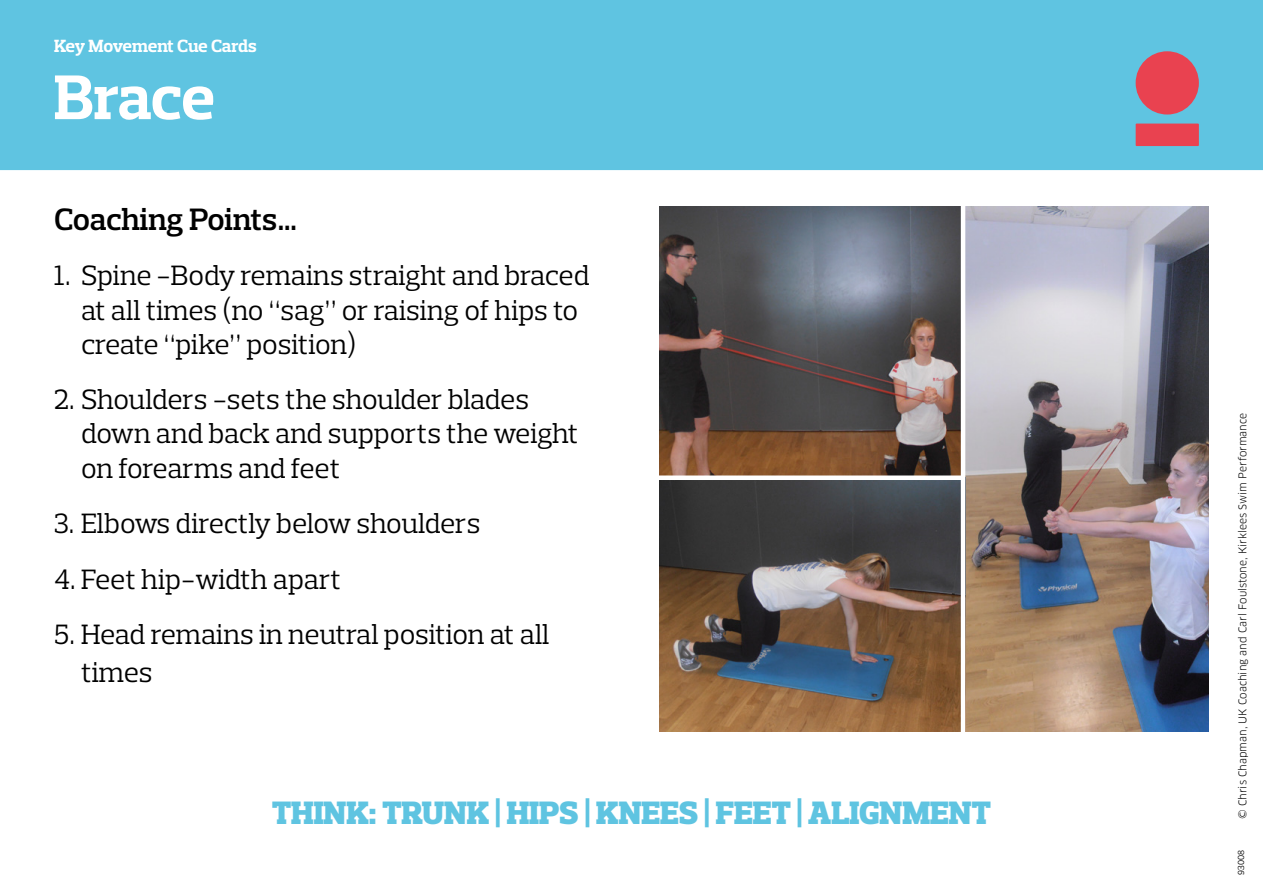
<style>
.page{position:relative;width:1263px;height:893px;background:#fff}
.page>*{position:absolute;margin:0;border:0;box-sizing:border-box;transform-origin:0 0}
.t1{font:700 64.2px "Prelo Slab";letter-spacing:-.015em;color:#fff}
.t2{font:900 33px "Prelo Slab";color:#5fc4e1}
.t3{font:600 31.5px "Prelo Slab";letter-spacing:-.01em;color:#000}
.t4{font:28.5px/34.2px "Prelo Slab";letter-spacing:-.01em;color:#000}
.t5{font:700 18px "Prelo Slab";letter-spacing:-.02em;color:#fff}
.t6{font:10.5px "Clan Pro";color:#000}
.t7{font:9px "Prelo Slab";color:#000}
</style>
<div class="page">
<div style="left:0;top:0;width:1263px;height:170px;background:#5fc4e1"></div>
<div style="left:1136px;top:124px;width:63px;height:22px;background:#e94250"></div>
<div style="left:1136px;top:51px;width:63px;height:64px;background:#e94250;border-radius:50%"></div>
<img style="left:659px;top:206px;width:550px;height:525px">
<hr style="left:961px;top:206px;width:4px;height:533px;background:#fff">
<div style="left:651px;top:475px;width:312px;height:5px;background:#fff"></div>
<p class="t5" style="left:54px;top:35px;width:204px">Key Movement Cue Cards</p>
<h1 class="t1" style="left:54px;top:58px;width:162px">Brace</h1>
<p class="t3" style="left:54px;top:200px;width:245px">Coaching Points…</p>
<p class="t4" style="left:81px;top:259px;width:510px;text-indent:-27px">1. Spine -Body remains straight and braced at all times (no “sag” or raising of hips to create “pike” position)</p>
<p class="t4" style="left:81px;top:382px;width:499px;text-indent:-27px">2. Shoulders -sets the shoulder blades down and back and supports the weight on forearms and feet</p>
<p class="t4" style="left:54px;top:506px;width:428px">3. Elbows directly below shoulders</p>
<p class="t4" style="left:54px;top:562px;width:289px">4. Feet hip-width apart</p>
<p class="t4" style="left:81px;top:615px;width:470px;line-height:37.8px;text-indent:-27px">5. Head remains in neutral position at all times</p>
<p class="t2" style="left:272px;top:793px;width:720px">THINK: TRUNK | HIPS | KNEES | FEET | ALIGNMENT</p>
<p class="t6" style="left:1236px;top:819px;width:408px;rotate:-90deg">© Chris Chapman, UK Coaching and Carl Foulstone, Kirklees Swim Performance</p>
<p class="t7" style="left:1236px;top:874px;width:26px;rotate:-90deg">93008</p>
</div>
